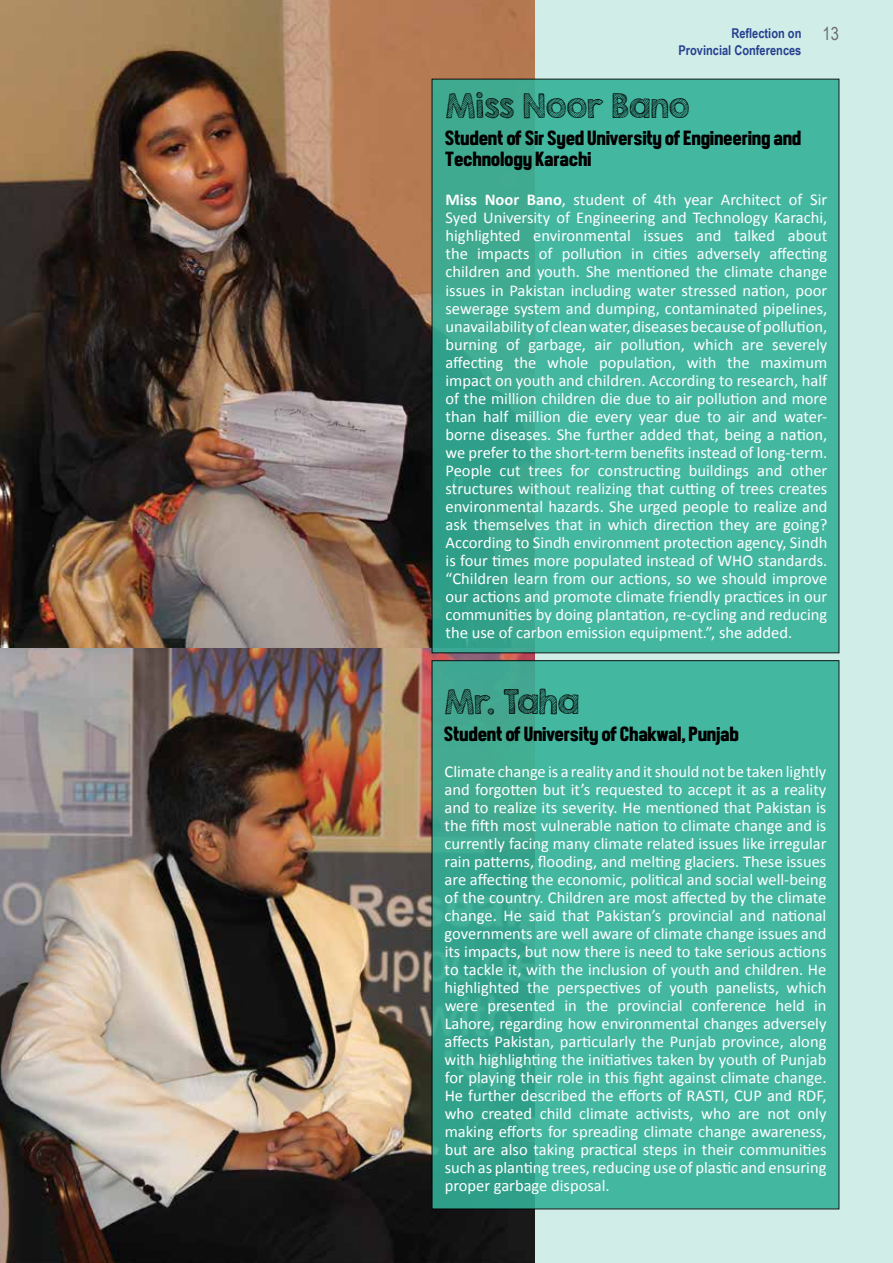
<style>
.page{position:relative;width:893px;height:1263px;background:#d1ede8}
.page>*{position:absolute;margin:0;border:0;box-sizing:border-box;transform-origin:0 0}
.t1{font:30px "KG Second Chances Sketch";color:#000}
.t2{font:21px/21px "Front Page Neue";color:#000}
.t3{font:18px "Arial Narrow";color:#6d6e71}
.t4{font:16.5px/18px "Calibri";color:#fff;text-align:justify}
.t5{font:700 13.5px/16.5px "Arial Narrow";color:#25408f;text-align:right}
.s1{font-weight:700}
</style>
<div class="page">
<img style="left:0;top:0;width:535px;height:648px">
<img style="left:0;top:648px;width:535px;height:615px">
<div style="left:432px;top:661px;width:407px;height:548px;background:linear-gradient(to right,#3ba992,#47bda7)"></div>
<div style="left:432px;top:79px;width:407px;height:574px;background:linear-gradient(to right,#3ca991,#47bda7)"></div>
<p class="t5" style="left:678px;top:24px;width:125px">Reflection on<br>Provincial Conferences</p>
<p class="t3" style="left:822px;top:21px;width:18px">13</p>
<h1 class="t1" style="left:446px;top:87px;width:246px">Miss Noor Bano</h1>
<p class="t2" style="left:446px;top:128px;width:358px">Student of Sir Syed University of Engineering and<br>Technology Karachi</p>
<p class="t4" style="left:445px;top:191px;width:383px"><span class="s1">Miss Noor Bano</span>, student of 4th year Architect of Sir Syed University of Engineering and Technology Karachi, highlighted environmental issues and talked about the impacts of pollution in cities adversely affecting children and youth. She mentioned the climate change issues in Pakistan including water stressed nation, poor sewerage system and dumping, contaminated pipelines, unavailabilityof cleanwater,diseasesbecauseofpollution, burning of garbage, air pollution, which are severely affecting the whole population, with the maximum impact on youth and children. According to research, half of the million children die due to air pollution and more than half million die every year due to air and water&shy;borne diseases. She further added that, being a nation, we prefer to the short-term benefits instead of long-term.<br>People cut trees for constructing buildings and other structures without realizing that cutting of trees creates environmental hazards. She urged people to realize and ask themselves that in which direction they are going?<br>According to Sindh environment protection agency, Sindh is four times more populated instead of WHO standards. “Children learn from our actions, so we should improve our actions and promote climate friendly practices in our communities by doing plantation, re-cycling and reducing the use of carbon emission equipment.”, she added.</p>
<h1 class="t1" style="left:445px;top:682px;width:136px">Mr. Taha</h1>
<p class="t2" style="left:445px;top:723px;width:296px">Student of University of Chakwal, Punjab</p>
<p class="t4" style="left:445px;top:762px;width:383px">Climate change is a reality and itshould not be taken lightly and forgotten but it’s requested to accept it as a reality and to realize its severity. He mentioned that Pakistan is the fifth most vulnerable nation to climate change and is currently facing many climate related issues like irregular rain patterns, flooding, and melting glaciers. These issues are affecting the economic, political and social well-being of the country. Children are most affected by the climate change. He said that Pakistan’s provincial and national governments are well aware of climate change issues and its impacts, but now there is need to take serious actions to tackle it, with the inclusion of youth and children. He highlighted the perspectives of youth panelists, which were presented in the provincial conference held in Lahore, regarding how environmental changes adversely affects Pakistan, particularly the Punjab province, along with highlighting the initiatives taken by youth of Punjab for playing their role in this fight against climate change.<br>He further described the efforts of RASTI, CUP and RDF, who created child climate activists, who are not only making efforts for spreading climate change awareness, but are also taking practical steps in their communities such as planting trees,reducing use of plastic and ensuring proper garbage disposal.</p>
</div>
